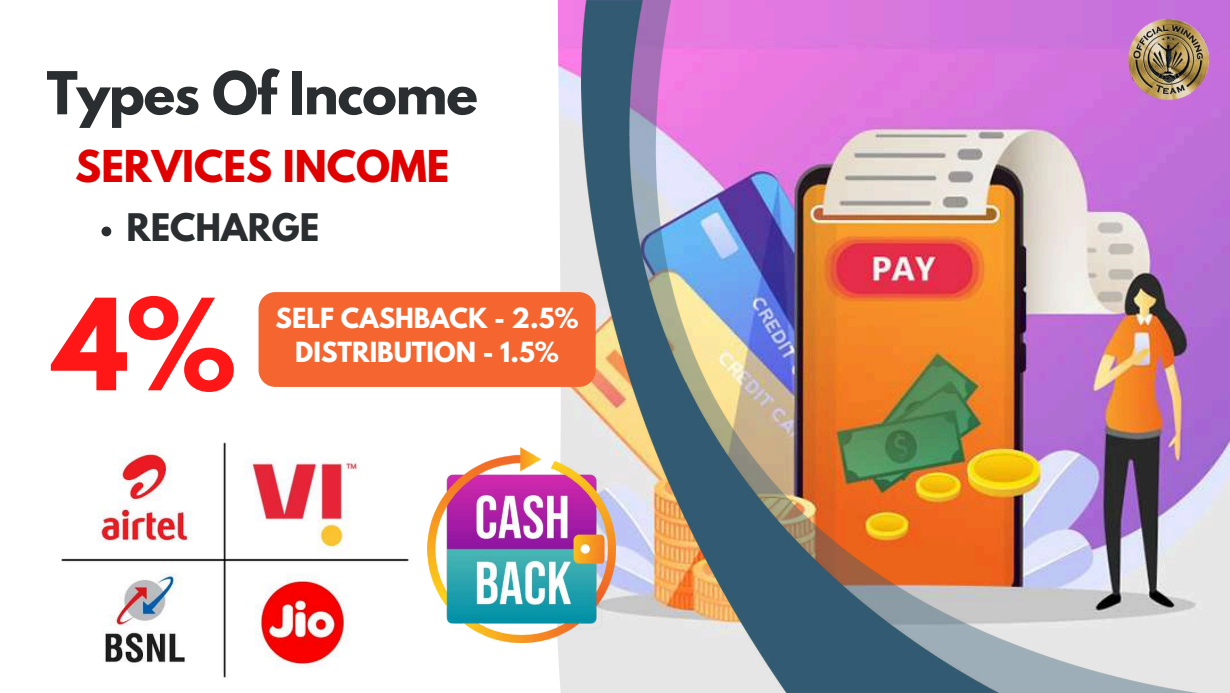
<style>
.page{position:relative;width:1230px;height:693px;background:#fff}
.page>*{position:absolute;margin:0;border:0;box-sizing:border-box;transform-origin:0 0}
.t1{font:700 112.3px "League Spartan";color:#ff1616}
.t2{font:700 52.4px "League Spartan";letter-spacing:-.02em;color:#2a2e30}
.t3{font:700 38.9px "League Spartan";color:#e10000}
.t4{font:700 33.7px "League Spartan";color:#2a2e30}
.t5{font:700 24.6px/33.8px "League Spartan";color:#fff;text-align:center}
</style>
<div class="page">
<img style="left:557px;top:0;width:673px;height:693px">
<img style="left:998px;top:0;width:200px;height:693px">
<img style="left:581px;top:0;width:417px;height:693px">
<div style="left:259px;top:292px;width:337px;height:95px;background:#f46530"></div>
<img style="left:61px;top:442px;width:348px;height:236px">
<img style="left:427px;top:447px;width:188px;height:196px">
<svg style="left:102px;top:227px;width:9px;height:9px"></svg>
<img style="left:1121px;top:15px;width:98px;height:94px">
<h2 class="t2" style="left:47px;top:67px;width:433px">Types Of Income</h2>
<h3 class="t3" style="left:75px;top:147px;width:376px">SERVICES INCOME</h3>
<h3 class="t4" style="left:127px;top:211px;width:194px">RECHARGE</h3>
<h1 class="t1" style="left:54px;top:289px;width:184px">4%</h1>
<p class="t5" style="left:276px;top:305px;width:305px">SELF CASHBACK - 2.5%<br>DISTRIBUTION - 1.5%</p>
</div>
